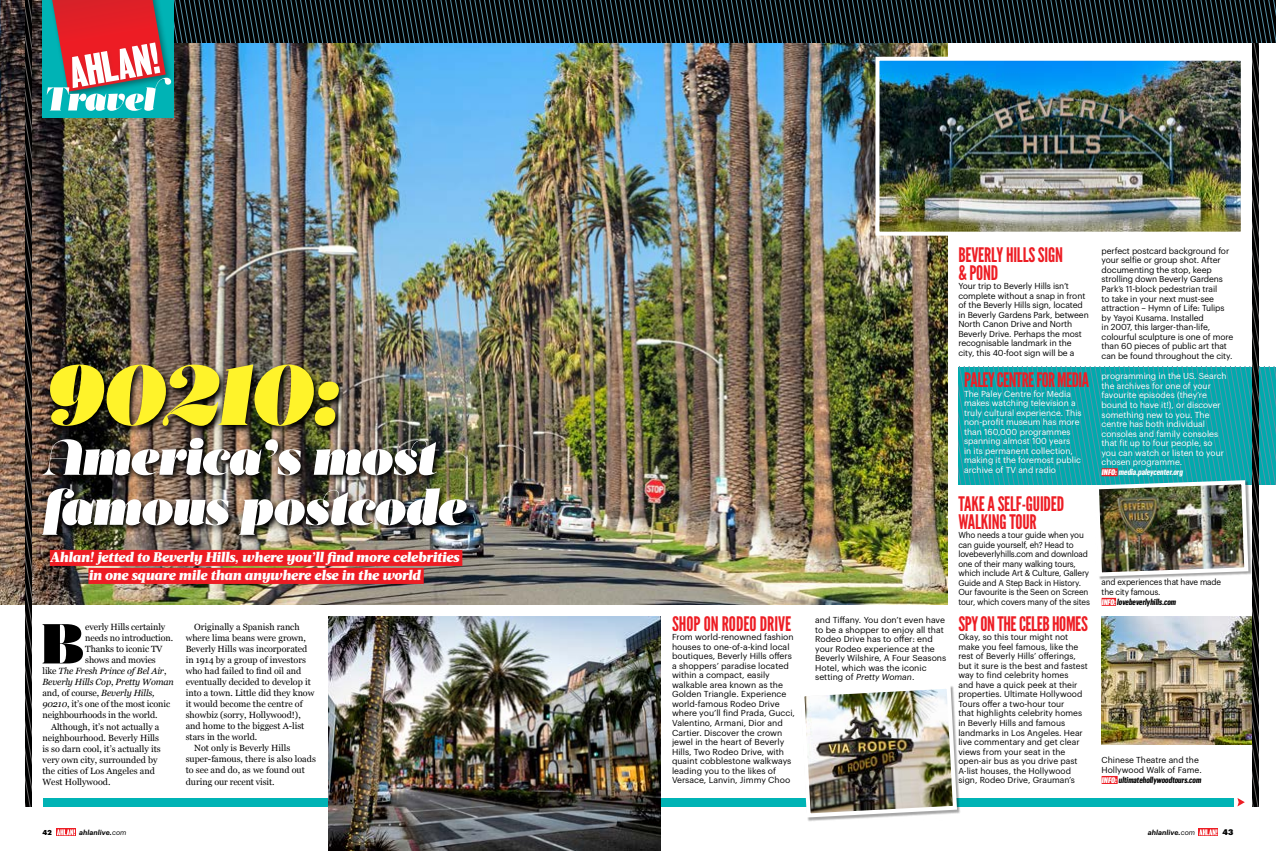
<style>
.page{position:relative;width:1276px;height:851px;background:#fff}
.page>*{position:absolute;margin:0;border:0;box-sizing:border-box;transform-origin:0 0}
.t1{font:italic 85px "Acta Poster";color:#fff32a}
.t2{font:56.1px "Acta Poster";color:#000}
.t3{font:italic 50px/50px "Acta Poster";letter-spacing:-.01em;color:#fff}
.t4{font:20px/18px "League Gothic";letter-spacing:-.01em;color:#ed1d24}
.t5{font:italic 900 14px/18px "Acta";letter-spacing:-.01em;color:#fff;text-align:center}
.t6{font:9px "Georgia";color:#000}
.t7{font:italic 9px "Georgia";letter-spacing:-.01em;color:#000}
.t8{font:8.5px/9.5px "Graphik";letter-spacing:-.01em;color:#000}
.t9{font:8.5px/9.5px "Graphik";color:#fff}
.t10{font:8.5px/9.5px "Graphik";letter-spacing:-.01em;color:#000;scale:.96 1}
.t11{font:700 8.5px "Graphik X Cond";color:#000}
.t12{font:700 8.5px "Graphik X Cond";color:#fff}
.t13{font:900 8px "Graphik";color:#000}
.t14{font:italic 600 7px "Graphik";letter-spacing:.01em;color:#000}
.t15{font:900 7px "Graphik";color:#000}
.s1{font-style:normal}
.s2{font-style:italic}
.s3{font-family:"Graphik X Cond Super";font-weight:400;font-size:8px}
.s4{font-family:"Graphik X Cond Super";font-weight:400;font-size:8px;color:#fff}
.s5{font-weight:400}
</style>
<div class="page">
<img style="left:0;top:0;width:43px;height:604px">
<svg style="left:25px;top:0;width:6px;height:806px;background:#151515"></svg>
<img style="left:329px;top:819px;width:331px;height:31px">
<svg style="left:56px;top:828px;width:20px;height:8px"></svg>
<svg style="left:57px;top:829px;width:18px;height:6px"></svg>
<img style="left:43px;top:0;width:1233px;height:819px">
<svg style="left:1198px;top:828px;width:20px;height:8px"></svg>
<svg style="left:1199px;top:829px;width:18px;height:6px"></svg>
<h1 class="t1" style="left:43px;top:342px;width:295px">90210:</h1>
<h3 class="t3" style="left:43px;top:433px;width:424px">America’s most famous postcode</h3>
<h3 class="t5" style="left:50px;top:548px;width:411px">Ahlan! jetted to Beverly Hills, where you’ll find more celebrities in one square mile than anywhere else in the world</h3>
<h2 class="t2" style="left:41px;top:609px;width:44px">B</h2>
<p class="t6" style="left:85px;top:621px;width:82px">everly Hills certainly</p>
<p class="t6" style="left:85px;top:632px;width:90px">needs no introduction.</p>
<p class="t6" style="left:85px;top:643px;width:79px">Thanks to iconic TV</p>
<p class="t6" style="left:85px;top:654px;width:72px">shows and movies</p>
<p class="t7" style="left:43px;top:665px;width:125px"><span class="s1">like</span> The Fresh Prince of Bel Air<span class="s1">,</span></p>
<p class="t7" style="left:43px;top:676px;width:133px">Beverly Hills Cop<span class="s1">,</span> Pretty Woman</p>
<p class="t6" style="left:43px;top:687px;width:114px">and, of course, <span class="s2">Beverly Hills,</span></p>
<p class="t6" style="left:43px;top:698px;width:129px"><span class="s2">90210</span>, it’s one of the most iconic</p>
<p class="t6" style="left:43px;top:709px;width:116px">neighbourhoods in the world.</p>
<p class="t6" style="left:51px;top:720px;width:110px">Although, it’s not actually a</p>
<p class="t6" style="left:43px;top:731px;width:118px">neighbourhood. Beverly Hills</p>
<p class="t6" style="left:43px;top:742px;width:120px">is so darn cool, it’s actually its</p>
<p class="t6" style="left:43px;top:753px;width:117px">very own city, surrounded by</p>
<p class="t6" style="left:43px;top:764px;width:114px">the cities of Los Angeles and</p>
<p class="t6" style="left:43px;top:775px;width:69px">West Hollywood.</p>
<p class="t6" style="left:194px;top:621px;width:107px">Originally a Spanish ranch</p>
<p class="t6" style="left:186px;top:632px;width:122px">where lima beans were grown,</p>
<p class="t6" style="left:186px;top:643px;width:123px">Beverly Hills was incorporated</p>
<p class="t6" style="left:186px;top:654px;width:122px">in 1914 by a group of investors</p>
<p class="t6" style="left:186px;top:665px;width:117px">who had failed to find oil and</p>
<p class="t6" style="left:186px;top:676px;width:127px">eventually decided to develop it</p>
<p class="t6" style="left:186px;top:687px;width:130px">into a town. Little did they know</p>
<p class="t6" style="left:186px;top:698px;width:118px">it would become the centre of</p>
<p class="t6" style="left:186px;top:709px;width:117px">showbiz (sorry, Hollywood!),</p>
<p class="t6" style="left:186px;top:720px;width:120px">and home to the biggest A-list</p>
<p class="t6" style="left:186px;top:731px;width:73px">stars in the world.</p>
<p class="t6" style="left:194px;top:742px;width:97px">Not only is Beverly Hills</p>
<p class="t6" style="left:186px;top:753px;width:132px">super-famous, there is also loads</p>
<p class="t6" style="left:186px;top:764px;width:121px">to see and do, as we found out</p>
<p class="t6" style="left:186px;top:775px;width:90px">during our recent visit.</p>
<h3 class="t4" style="left:672px;top:615px;width:121px">SHOP ON RODEO DRIVE</h3>
<p class="t8" style="left:672px;top:631px;width:124px">From world-renowned fashion houses to one-of-a-kind local boutiques, Beverly Hills offers a shoppers’ paradise located within a compact, easily walkable area known as the<br>Golden Triangle. Experience world-famous Rodeo Drive where you’ll find Prada, Gucci,<br>Valentino, Armani, Dior and<br>Cartier. Discover the crown jewel in the heart of Beverly<br>Hills, Two Rodeo Drive, with quaint cobblestone walkways leading you to the likes of<br>Versace, Lanvin, Jimmy Choo</p>
<p class="t8" style="left:815px;top:614px;width:133px">and Tiffany. You don’t even have to be a shopper to enjoy all that<br>Rodeo Drive has to offer: end your Rodeo experience at the<br>Beverly Wilshire, A Four Seasons<br>Hotel, which was the iconic setting of <span class="s2">Pretty Woman</span>.</p>
<h3 class="t4" style="left:958px;top:246px;width:106px">BEVERLY HILLS SIGN &amp; POND</h3>
<p class="t8" style="left:958px;top:280px;width:132px">Your trip to Beverly Hills isn’t complete without a snap in front of the Beverly Hills sign, located in Beverly Gardens Park, between<br>North Canon Drive and North<br>Beverly Drive. Perhaps the most recognisable landmark in the city, this 40-foot sign will be a</p>
<h3 class="t4" style="left:964px;top:371px;width:127px">PALEY CENTRE FOR MEDIA</h3>
<p class="t9" style="left:964px;top:388px;width:119px">The Paley Centre for Media makes watching television a truly cultural experience. This non-profit museum has more than 160,000 programmes spanning almost 100 years<br>in its permanent collection, making it the foremost public archive of TV and radio</p>
<h3 class="t4" style="left:958px;top:494px;width:107px">TAKE A SELF-GUIDED<br>WALKING TOUR</h3>
<p class="t10" style="left:958px;top:529px;width:139px">Who needs a tour guide when you can guide yourself, eh? Head to lovebeverlyhills.com and download one of their many walking tours, which include Art &amp; Culture, Gallery Guide and A Step Back in History.<br>Our favourite is the Seen on Screen tour, which covers many of the sites</p>
<h3 class="t4" style="left:958px;top:615px;width:131px">SPY ON THE CELEB HOMES</h3>
<p class="t8" style="left:958px;top:631px;width:131px">Okay, so this tour might not make you feel famous, like the rest of Beverly Hills’ offerings, but it sure is the best and fastest way to find celebrity homes<br>and have a quick peek at their properties. Ultimate Hollywood<br>Tours offer a two-hour tour<br>that highlights celebrity homes in Beverly Hills and famous landmarks in Los Angeles. Hear live commentary and get clear views from your seat in the open-air bus as you drive past<br>A-list houses, the Hollywood sign, Rodeo Drive, Grauman’s</p>
<p class="t8" style="left:1101px;top:245px;width:133px">perfect postcard background for your selfie or group shot. After documenting the stop, keep strolling down Beverly Gardens<br>Park’s 11-block pedestrian trail<br>to take in your next must-see attraction – Hymn of Life: Tulips by Yayoi Kusama. Installed<br>in 2007, this larger-than-life, colourful sculpture is one of more than 60 pieces of public art that can be found throughout the city.</p>
<p class="t9" style="left:1101px;top:371px;width:127px">programming in the US. Search the archives for one of your favourite episodes (they’re bound to have it!), or discover something new to you. The centre has both individual consoles and family consoles that fit up to four people, so you can watch or listen to your chosen programme.</p>
<p class="t12" style="left:1101px;top:467px;width:84px"><span class="s3">INFO:</span> media.paleycenter.org</p>
<p class="t10" style="left:1101px;top:576px;width:126px">and experiences that have made the city famous.</p>
<p class="t11" style="left:1101px;top:596px;width:77px"><span class="s4">INFO:</span>lovebeverlyhills.com</p>
<p class="t8" style="left:1101px;top:754px;width:102px">Chinese Theatre and the<br>Hollywood Walk of Fame.</p>
<p class="t11" style="left:1101px;top:774px;width:102px"><span class="s4">INFO:</span> ultimatehollywoodtours.com</p>
<p class="t15" style="left:43px;top:827px;width:11px">42</p>
<p class="t14" style="left:79px;top:827px;width:49px">ahlanlive.<span class="s5">com</span></p>
<p class="t14" style="left:1147px;top:827px;width:49px">ahlanlive.<span class="s5">com</span></p>
<p class="t13" style="left:1222px;top:826px;width:12px">43</p>
</div>
